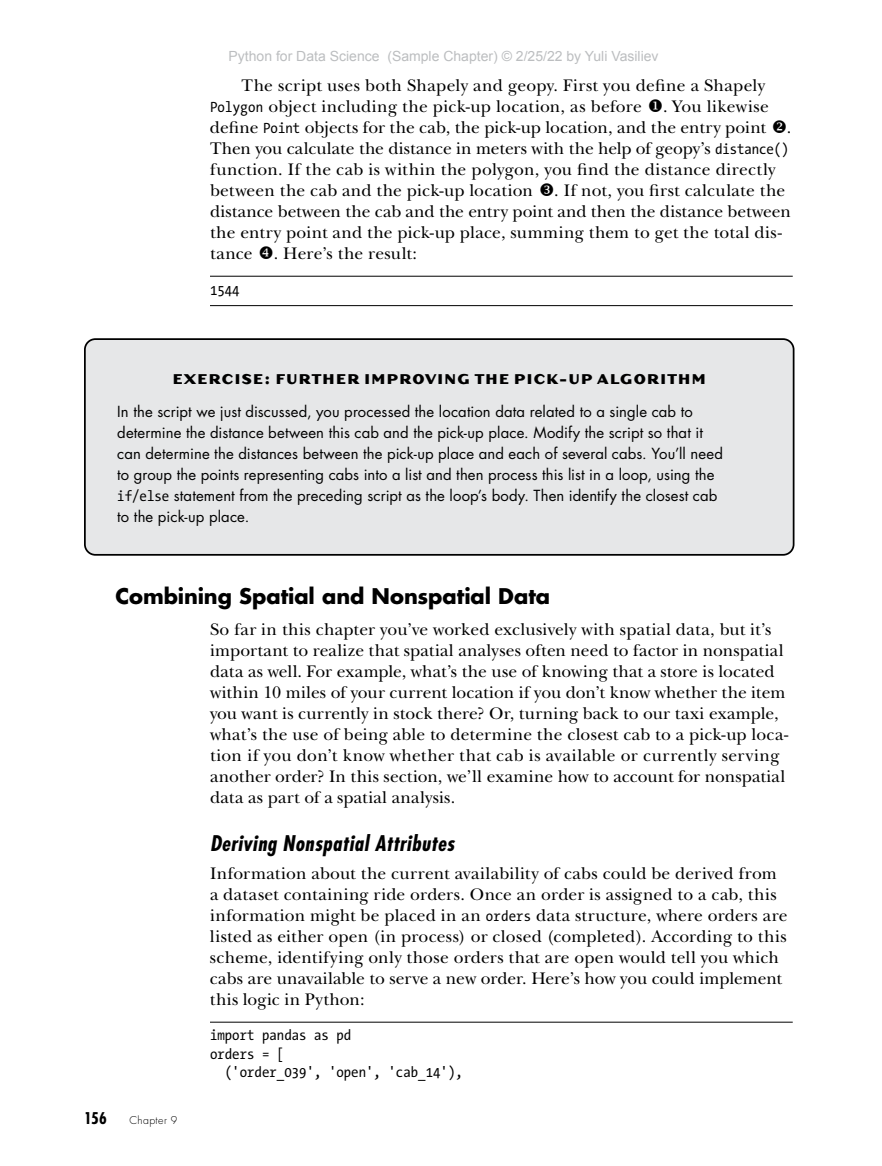
<style>
.page{position:relative;width:882px;height:1166px;background:#fff}
.page>*{position:absolute;margin:0;border:0;box-sizing:border-box;transform-origin:0 0}
.HeadA{font:700 21px "Futura Std";letter-spacing:-.005em;color:#000}
.HeadB{font:italic 700 condensed 21px "Futura Std";letter-spacing:.025em;color:#000}
.BodyFirst{font:17.5px/21px "New Baskerville Std";letter-spacing:.01em;color:#000}
.Body{font:17.5px/21px "New Baskerville Std";letter-spacing:.01em;color:#000}
.BoxTitleCustom2{font:700 15.75px "Dogma OT";letter-spacing:.09em;color:#000}
.t1{font:700 condensed 15.75px "Futura Std";color:#000}
.BoxBodyFirstCustom2{font:14.88px/21px "Futura Std";letter-spacing:.01em;color:#000}
.Root{font:14.88px "The Sans Mono Cd W5";color:#000}
.t2{font:14px "Arial";color:#bcbec0}
.t3{font:300 10.5px "Futura Std";letter-spacing:.04em;color:#000}
.s1{font-family:"The Sans Mono Cd W5";font-size:14.88px}
.s2{font-family:"NS Annotations Mono"}
.s3{font-family:"The Sans Mono Cd W5"}
</style>
<div class="page">
<div style="left:85px;top:339px;width:709px;height:216px;background:#e6e7e8;border-radius:10px"></div>
<div style="left:84px;top:338px;width:710px;height:217px;border:2px solid #000;border-radius:10px"></div>
<hr style="left:210px;top:276px;width:583px;height:1px;background:#000">
<hr style="left:210px;top:305px;width:583px;height:1px;background:#000">
<hr style="left:210px;top:1021px;width:583px;height:1px;background:#000">
<p class="t2" style="left:229px;top:47px;width:432px">Python for Data Science (Sample Chapter) © 2/25/22 by Yuli Vasiliev</p>
<p class="Body" style="left:210px;top:75px;width:583px;text-indent:32px">The script uses both Shapely and geopy. First you define a Shapely <span class="s1">Polygon</span> object including the pick-up location, as before <span class="s2">1</span>. You likewise define <span class="s1">Point</span> objects for the cab, the pick-up location, and the entry point <span class="s2">2</span>.<br>Then you calculate the distance in meters with the help of geopy’s <span class="s1">distance() </span>function. If the cab is within the polygon, you find the distance directly between the cab and the pick-up location <span class="s2">3</span>. If not, you first calculate the distance between the cab and the entry point and then the distance between the entry point and the pick-up place, summing them to get the total dis&shy;tance <span class="s2">4</span>. Here’s the result:</p>
<p class="Root" style="left:210px;top:281px;width:31px">1544</p>
<p class="BoxTitleCustom2" style="left:173px;top:371px;width:534px">EXERCISE: FURTHER IMPROVING THE PICK-UP ALGORITHM</p>
<p class="BoxBodyFirstCustom2" style="left:117px;top:401px;width:607px">In the script we just discussed, you processed the location data related to a single cab to determine the distance between this cab and the pick-up place. Modify the script so that it can determine the distances between the pick-up place and each of several cabs. You’ll need to group the points representing cabs into a list and then process this list in a loop, using the <span class="s3">if/else</span> statement from the preceding script as the loop’s body. Then identify the closest cab to the pick-up place.</p>
<p class="HeadA" style="left:116px;top:582px;width:436px">Combining Spatial and Nonspatial Data</p>
<p class="BodyFirst" style="left:210px;top:619px;width:580px">So far in this chapter you’ve worked exclusively with spatial data, but it’s important to realize that spatial analyses often need to factor in nonspatial data as well. For example, what’s the use of knowing that a store is located within 10 miles of your current location if you don’t know whether the item you want is currently in stock there? Or, turning back to our taxi example, what’s the use of being able to determine the closest cab to a pick-up loca&shy;tion if you don’t know whether that cab is available or currently serving another order? In this section, we’ll examine how to account for nonspatial data as part of a spatial analysis.</p>
<p class="HeadB" style="left:210px;top:830px;width:246px">Deriving Nonspatial Attributes</p>
<p class="BodyFirst" style="left:210px;top:862px;width:579px">Information about the current availability of cabs could be derived from a dataset containing ride orders. Once an order is assigned to a cab, this information might be placed in an <span class="s1">orders</span> data structure, where orders are listed as either open (in process) or closed (completed). According to this scheme, identifying only those orders that are open would tell you which cabs are unavailable to serve a new order. Here’s how you could implement this logic in Python:</p>
<p class="Root" style="left:210px;top:1027px;width:143px">import pandas as pd</p>
<p class="Root" style="left:210px;top:1045px;width:76px">orders = [</p>
<p class="Root" style="left:225px;top:1063px;width:239px">('order_039', 'open', 'cab_14'),</p>
<p class="t1" style="left:84px;top:1108px;width:24px">156</p>
<p class="t3" style="left:130px;top:1113px;width:49px">Chapter 9</p>
</div>
